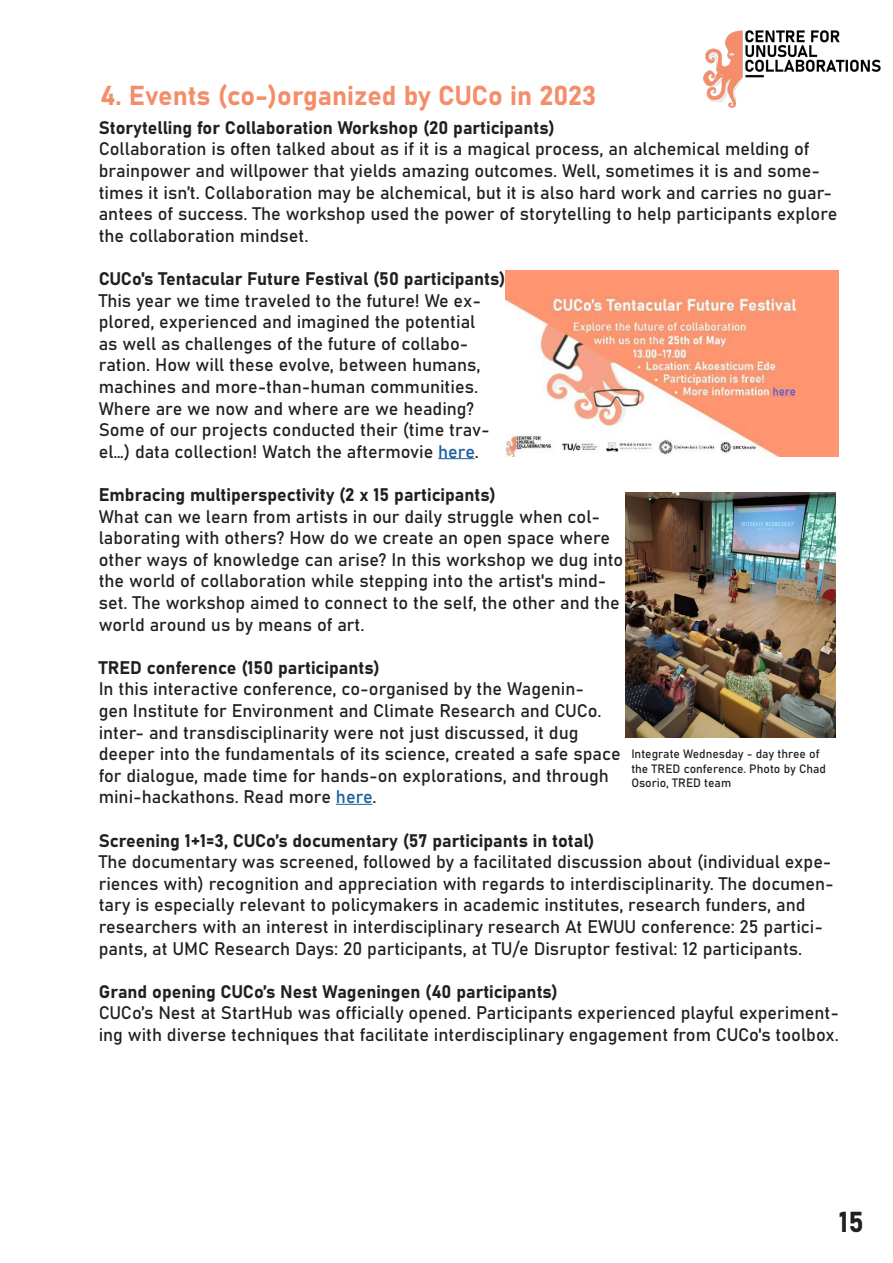
<style>
.page{position:relative;width:893px;height:1263px;background:#fff}
.page>*{position:absolute;margin:0;border:0;box-sizing:border-box;transform-origin:0 0}
.t1{font:28.5px "Bahnschrift";color:#231f20}
.t2{font:27px "Bahnschrift";color:#f58d6a}
.t3{font:18px/21.6px "Bahnschrift";color:#231f20}
.t4{font:12px/14.4px "Bahnschrift";color:#231f20}
.s1{color:#175d9e}
</style>
<div class="page">
<img style="left:703px;top:30px;width:178px;height:78px">
<hr style="left:438px;top:458px;width:37px;height:1px;background:#175d9e">
<hr style="left:336px;top:804px;width:36px;height:1px;background:#175d9e">
<img style="left:625px;top:492px;width:211px;height:245px">
<img style="left:506px;top:270px;width:333px;height:187px">
<p class="t2" style="left:100px;top:75px;width:498px">4. Events (co-)organized by CUCo in 2023</p>
<p class="t3" style="left:99px;top:115px;width:458px">Storytelling for Collaboration Workshop (20 participants)</p>
<p class="t3" style="left:99px;top:137px;width:740px">Collaboration is often talked about as if it is a magical process, an alchemical melding of brainpower and willpower that yields amazing outcomes. Well, sometimes it is and some&shy;times it isn’t. Collaboration may be alchemical, but it is also hard work and carries no guar&shy;antees of success. The workshop used the power of storytelling to help participants explore the collaboration mindset.</p>
<p class="t3" style="left:99px;top:267px;width:408px">CUCo's Tentacular Future Festival (50 participants)</p>
<p class="t3" style="left:99px;top:288px;width:392px">This year we time traveled to the future! We ex&shy;plored, experienced and imagined the potential as well as challenges of the future of collabo&shy;ration. How will these evolve, between humans, machines and more-than-human communities.<br>Where are we now and where are we heading?<br>Some of our projects conducted their (time trav&shy;el…) data collection! Watch the aftermovie <span class="s1">here</span>.</p>
<p class="t3" style="left:99px;top:483px;width:399px">Embracing multiperspectivity (2 x 15 participants)</p>
<p class="t3" style="left:99px;top:504px;width:526px">What can we learn from artists in our daily struggle when col&shy;laborating with others? How do we create an open space where other ways of knowledge can arise? In this workshop we dug into the world of collaboration while stepping into the artist's mind&shy;set. The workshop aimed to connect to the self, the other and the world around us by means of art.</p>
<p class="t3" style="left:99px;top:655px;width:283px">TRED conference (150 participants)</p>
<p class="t3" style="left:99px;top:677px;width:523px">In this interactive conference, co-organised by the Wagenin-<br>gen Institute for Environment and Climate Research and CUCo. inter- and transdisciplinarity were not just discussed, it dug deeper into the fundamentals of its science, created a safe space for dialogue, made time for hands-on explorations, and through mini-hackathons. Read more <span class="s1">here</span>.</p>
<p class="t3" style="left:99px;top:828px;width:497px">Screening 1+1=3, CUCo’s documentary (57 participants in total)</p>
<p class="t3" style="left:99px;top:850px;width:737px">The documentary was screened, followed by a facilitated discussion about (individual expe&shy;riences with) recognition and appreciation with regards to interdisciplinarity. The documen&shy;tary is especially relevant to policymakers in academic institutes, research funders, and researchers with an interest in interdisciplinary research At EWUU conference: 25 partici&shy;pants, at UMC Research Days: 20 participants, at TU/e Disruptor festival: 12 participants.</p>
<p class="t3" style="left:99px;top:979px;width:461px">Grand opening CUCo’s Nest Wageningen (40 participants)</p>
<p class="t3" style="left:99px;top:1001px;width:742px">CUCo’s Nest at StartHub was officially opened. Participants experienced playful experiment&shy;ing with diverse techniques that facilitate interdisciplinary engagement from CUCo's toolbox.</p>
<p class="t4" style="left:631px;top:746px;width:196px">Integrate Wednesday - day three of the TRED conference. Photo by Chad<br>Osorio, TRED team</p>
<p class="t1" style="left:839px;top:1200px;width:26px">15</p>
</div>
